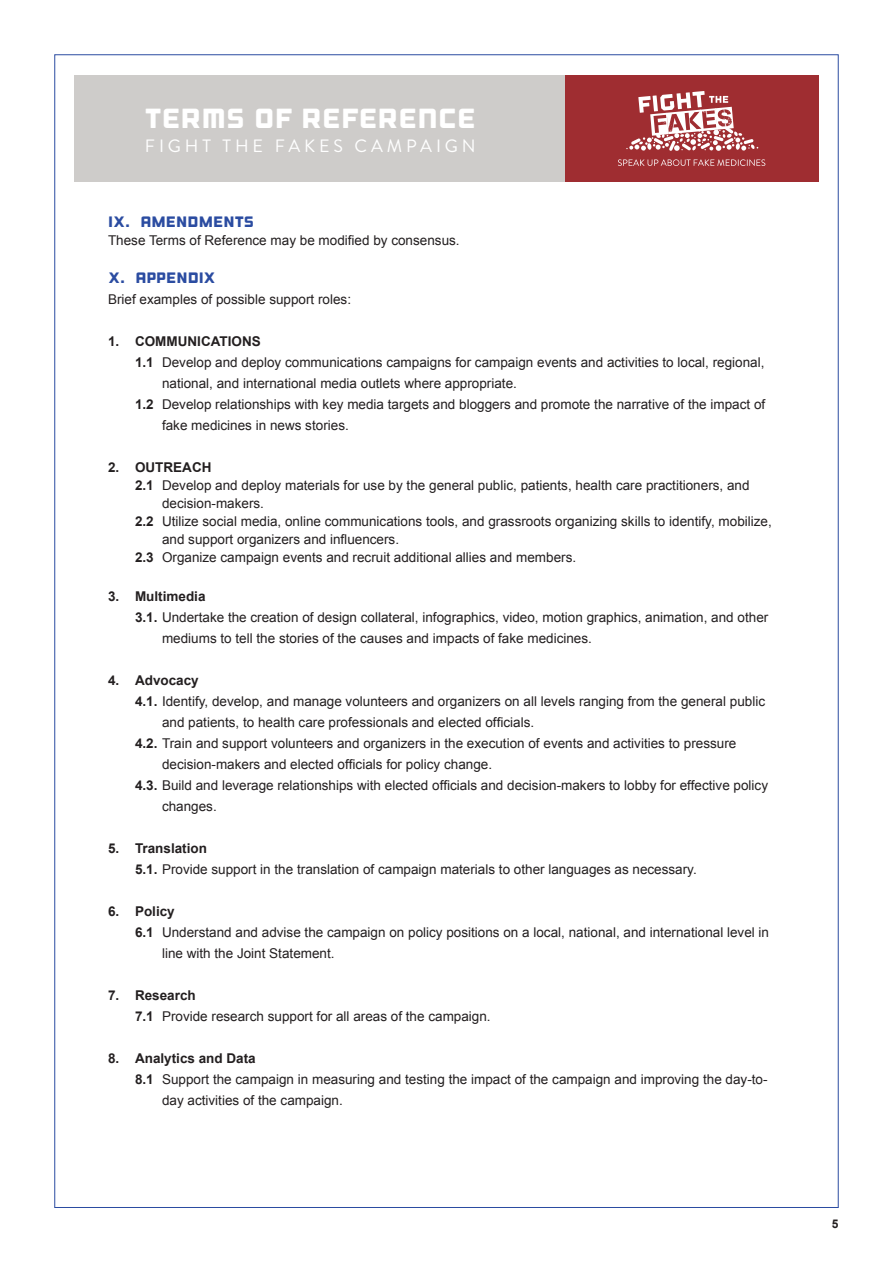
<style>
.page{position:relative;width:893px;height:1263px;background:#fff}
.page>*{position:absolute;margin:0;border:0;box-sizing:border-box;transform-origin:0 0}
.t1{font:27.45px "Outage";color:#fff}
.t2{font:17.85px "Brandon Grotesque";letter-spacing:.22em;color:#fff}
.Subhead{font:15px "Outage";color:#2b4ca1}
.Bullet_4{font:13.5px/21px "Arial";color:#231f20}
.Bullet_5{font:700 13.5px "Arial";color:#231f20}
.Side_Text{font:13.5px "Arial";color:#231f20}
.Paragraph_Style_1{font:13.5px "Arial";color:#231f20}
.Bullet_6{font:700 13.5px "Arial";color:#231f20}
.t3{font:700 12px "Arial";color:#231f20}
.s1{font-weight:700}
</style>
<div class="page">
<div style="left:565px;top:75px;width:254px;height:107px;background:#9f2d31"></div>
<div style="left:74px;top:75px;width:491px;height:107px;background:#ceccca"></div>
<svg style="left:626px;top:91px;width:132px;height:60px"></svg>
<svg style="left:618px;top:159px;width:147px;height:7px"></svg>
<h1 class="t1" style="left:145px;top:103px;width:333px">TERMS OF REFERENCE</h1>
<h2 class="t2" style="left:145px;top:134px;width:332px">FIGHT THE FAKES CAMPAIGN</h2>
<p class="Subhead" style="left:108px;top:213px;width:148px">IX. AMENDMENTS</p>
<p class="Side_Text" style="left:108px;top:232px;width:353px">These Terms of Reference may be modified by consensus.</p>
<p class="Subhead" style="left:108px;top:269px;width:109px">X. APPENDIX</p>
<p class="Paragraph_Style_1" style="left:108px;top:290px;width:245px">Brief examples of possible support roles:</p>
<p class="Bullet_6" style="left:108px;top:332px;width:154px">1. COMMUNICATIONS</p>
<p class="Bullet_4" style="left:162px;top:352px;width:604px;text-indent:-27px"><span class="s1">1.1</span> Develop and deploy communications campaigns for campaign events and activities to local, regional, national, and international media outlets where appropriate.</p>
<p class="Bullet_4" style="left:162px;top:394px;width:605px;text-indent:-27px"><span class="s1">1.2</span> Develop relationships with key media targets and bloggers and promote the narrative of the impact of fake medicines in news stories.</p>
<p class="Bullet_6" style="left:108px;top:458px;width:105px">2. OUTREACH</p>
<p class="Bullet_4" style="left:162px;top:476px;width:589px;line-height:18px;text-indent:-27px"><span class="s1">2.1</span> Develop and deploy materials for use by the general public, patients, health care practitioners, and decision-makers.</p>
<p class="Bullet_4" style="left:162px;top:512px;width:611px;line-height:18px;text-indent:-27px"><span class="s1">2.2</span> Utilize social media, online communications tools, and grassroots organizing skills to identify, mobilize, and support organizers and influencers.</p>
<p class="Bullet_4" style="left:135px;top:547px;width:443px"><span class="s1">2.3</span> Organize campaign events and recruit additional allies and members.</p>
<p class="Bullet_5" style="left:108px;top:587px;width:99px">3. Multimedia</p>
<p class="Bullet_4" style="left:162px;top:607px;width:608px;text-indent:-27px"><span class="s1">3.1.</span> Undertake the creation of design collateral, infographics, video, motion graphics, animation, and other mediums to tell the stories of the causes and impacts of fake medicines.</p>
<p class="Bullet_5" style="left:108px;top:671px;width:92px">4. Advocacy</p>
<p class="Bullet_4" style="left:162px;top:691px;width:605px;text-indent:-27px"><span class="s1">4.1.</span> Identify, develop, and manage volunteers and organizers on all levels ranging from the general public and patients, to health care professionals and elected officials.</p>
<p class="Bullet_4" style="left:162px;top:733px;width:576px;text-indent:-27px"><span class="s1">4.2.</span> Train and support volunteers and organizers in the execution of events and activities to pressure decision-makers and elected officials for policy change.</p>
<p class="Bullet_4" style="left:162px;top:775px;width:608px;text-indent:-27px"><span class="s1">4.3.</span> Build and leverage relationships with elected officials and decision-makers to lobby for effective policy changes.</p>
<p class="Bullet_5" style="left:108px;top:839px;width:101px">5. Translation</p>
<p class="Bullet_4" style="left:135px;top:859px;width:563px"><span class="s1">5.1.</span> Provide support in the translation of campaign materials to other languages as necessary.</p>
<p class="Bullet_5" style="left:108px;top:902px;width:68px">6. Policy</p>
<p class="Bullet_4" style="left:162px;top:922px;width:609px;text-indent:-27px"><span class="s1">6.1</span> Understand and advise the campaign on policy positions on a local, national, and international level in line with the Joint Statement.</p>
<p class="Bullet_5" style="left:108px;top:986px;width:89px">7. Research</p>
<p class="Bullet_4" style="left:135px;top:1006px;width:357px"><span class="s1">7.1</span> Provide research support for all areas of the campaign.</p>
<p class="Bullet_5" style="left:108px;top:1049px;width:149px">8. Analytics and Data</p>
<p class="Bullet_4" style="left:162px;top:1069px;width:607px;text-indent:-27px"><span class="s1">8.1</span> Support the campaign in measuring and testing the impact of the campaign and improving the day-to&shy;day activities of the campaign.</p>
<p class="t3" style="left:832px;top:1216px;width:8px">5</p>
</div>
